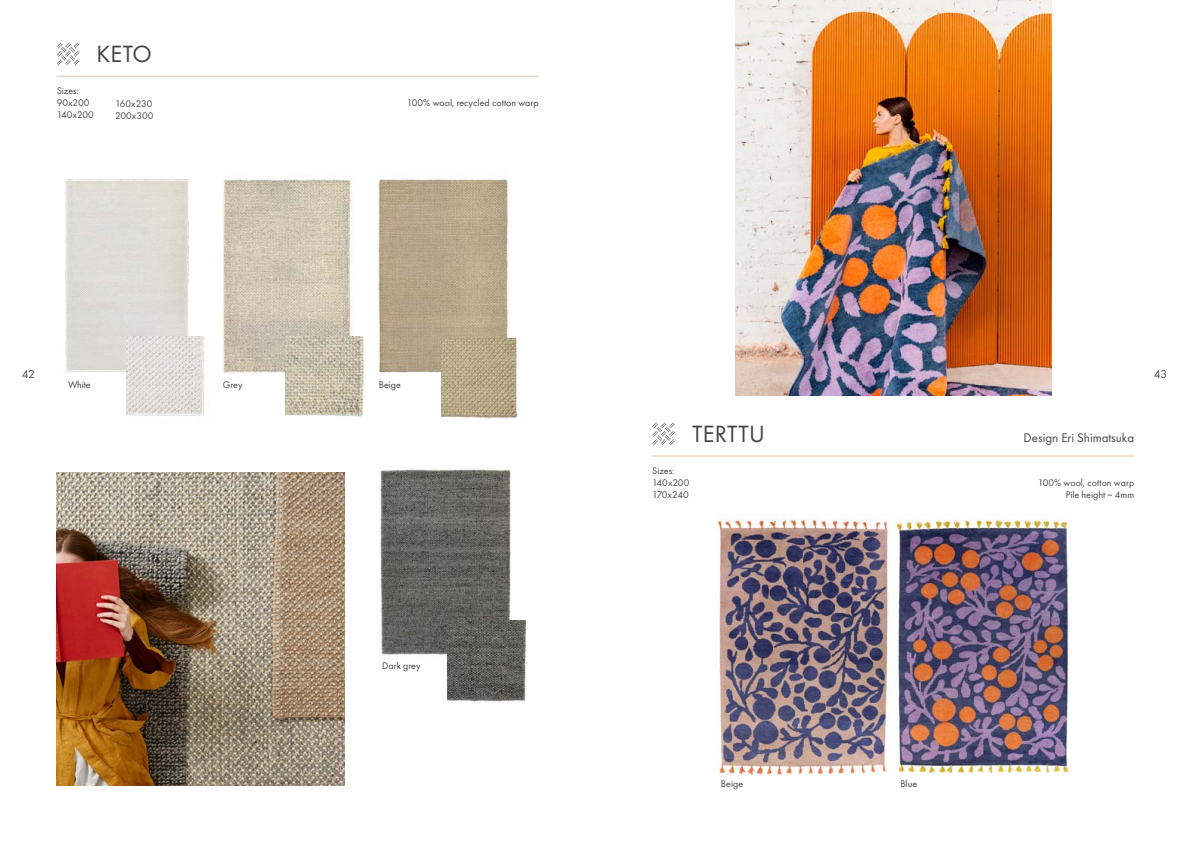
<style>
.page{position:relative;width:1191px;height:842px;background:#fff}
.page>*{position:absolute;margin:0;border:0;box-sizing:border-box;transform-origin:0 0}
.t1{font:24.4px "Futura PT";letter-spacing:.01em;color:#444443}
.t2{font:13px "Futura PT";color:#444443}
.t3{font:12px "Futura PT";color:#49464b}
.t4{font:10px/12px "Futura PT";color:#444443}
</style>
<div class="page">
<img style="left:222px;top:178px;width:132px;height:203px">
<img style="left:65px;top:179px;width:126px;height:193px">
<img style="left:126px;top:337px;width:79px;height:79px">
<img style="left:378px;top:179px;width:131px;height:194px">
<img style="left:441px;top:338px;width:77px;height:81px">
<img style="left:286px;top:337px;width:78px;height:79px">
<img style="left:380px;top:469px;width:131px;height:186px">
<img style="left:447px;top:620px;width:80px;height:83px">
<hr style="left:57px;top:76px;width:482px;height:1px;background:#dcc4a5">
<svg style="left:57px;top:43px;width:22px;height:22px"></svg>
<img style="left:57px;top:472px;width:288px;height:313px">
<img style="left:717px;top:514px;width:174px;height:261px">
<img style="left:895px;top:513px;width:175px;height:260px">
<img style="left:735px;top:0;width:316px;height:395px">
<hr style="left:652px;top:455px;width:482px;height:1px;background:#dcc4a5">
<svg style="left:652px;top:422px;width:23px;height:23px"></svg>
<h1 class="t1" style="left:96px;top:39px;width:57px">KETO</h1>
<p class="t4" style="left:57px;top:84px;width:39px">Sizes:<br>90x200<br>140x200</p>
<p class="t4" style="left:115px;top:97px;width:40px">160x230<br>200x300</p>
<p class="t4" style="left:407px;top:96px;width:133px">100% wool, recycled cotton warp</p>
<p class="t3" style="left:22px;top:367px;width:15px">42</p>
<p class="t3" style="left:1153px;top:367px;width:15px">43</p>
<p class="t4" style="left:68px;top:379px;width:24px">White</p>
<p class="t4" style="left:223px;top:379px;width:21px">Grey</p>
<p class="t4" style="left:379px;top:379px;width:24px">Beige</p>
<p class="t4" style="left:382px;top:660px;width:40px">Dark grey</p>
<h1 class="t1" style="left:692px;top:419px;width:74px">TERTTU</h1>
<h2 class="t2" style="left:1023px;top:430px;width:112px">Design Eri Shimatsuka</h2>
<p class="t4" style="left:1037px;top:476px;width:98px;text-align:right">100% wool, cotton warp<br>Pile height ~ 4mm</p>
<p class="t4" style="left:652px;top:464px;width:39px">Sizes:<br>140x200<br>170x240</p>
<p class="t4" style="left:721px;top:777px;width:24px">Beige</p>
<p class="t4" style="left:900px;top:777px;width:18px">Blue</p>
</div>
